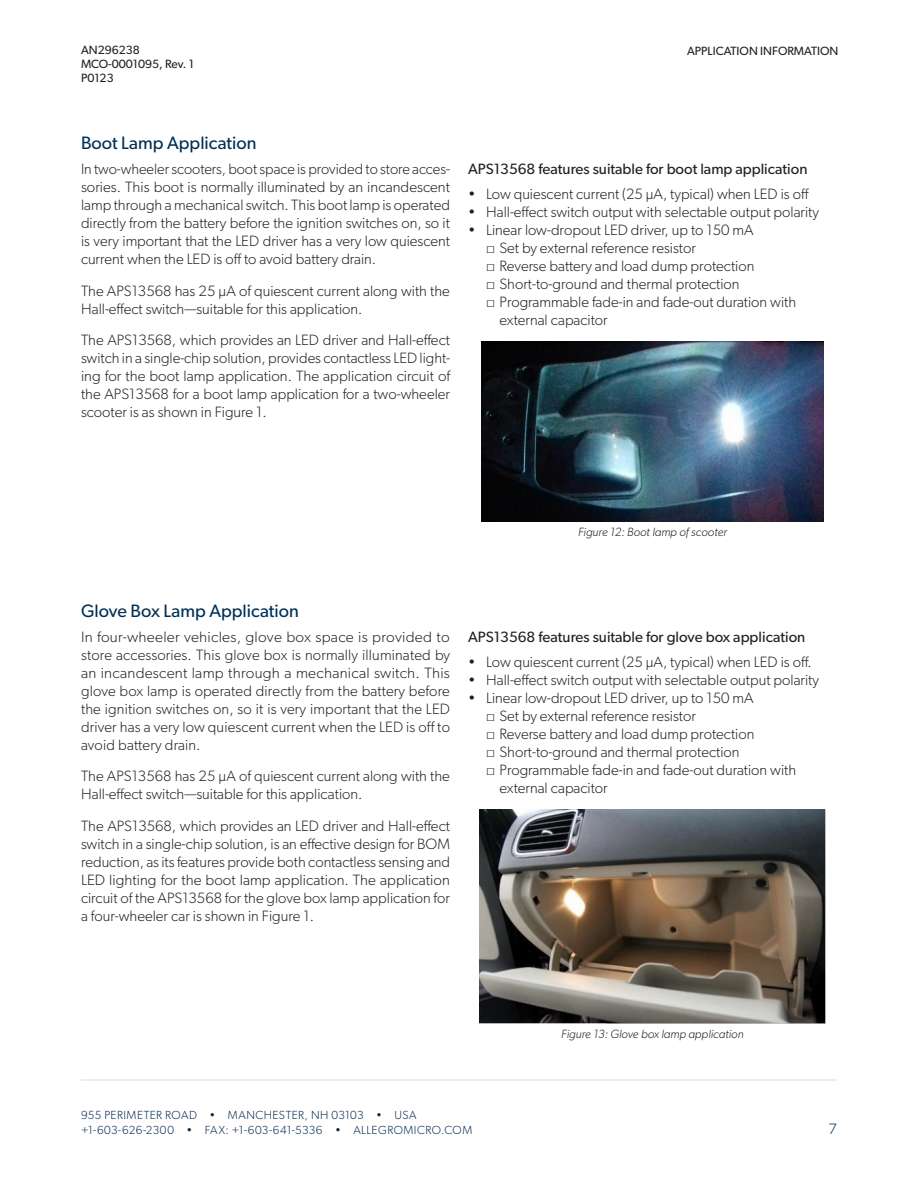
<style>
.page{position:relative;width:918px;height:1188px;background:#fff}
.page>*{position:absolute;margin:0;border:0;box-sizing:border-box;transform-origin:0 0}
.Sub_Heading_2{font:18px "Gibson";color:#003056}
.Body_Copy{font:300 15px/18px "Gibson";color:#231f20}
.Body_Copy-2{font:300 15px/18px "Gibson";color:#231f20;text-align:justify;scale:1.04 1}
.Body_Copy-3{font:15px "Gibson";color:#231f20}
.t1{font:300 15px "Gibson";color:#00294e}
.t2{font:italic 300 12px "Gibson";color:#231f20}
.t3{font:12px/14.4px "Gibson";color:#231f20}
.t4{font:300 11.7px/15.6px "Gibson";letter-spacing:.04em;color:#00294e}
.s1{font-family:"Times New Roman";font-weight:400}
</style>
<div class="page">
<hr style="left:81px;top:1080px;width:756px;height:1px;background:#dcdddf">
<img style="left:482px;top:341px;width:341px;height:181px">
<img style="left:480px;top:809px;width:345px;height:214px">
<p class="t3" style="left:81px;top:42px;width:60px">AN296238</p>
<p class="t3" style="left:687px;top:43px;width:153px">APPLICATION INFORMATION</p>
<p class="t3" style="left:81px;top:57px;width:114px">MCO-0001095, Rev. 1<br>P0123</p>
<p class="Sub_Heading_2" style="left:81px;top:132px;width:177px">Boot Lamp Application</p>
<p class="Body_Copy" style="left:81px;top:160px;width:371px;text-align:justify">In two-wheeler scooters, boot space is provided to store acces&shy;sories. This boot is normally illuminated by an incandescent lamp through a mechanical switch. This boot lamp is operated directly from the battery before the ignition switches on, so it is very important that the LED driver has a very low quiescent current when the LED is off to avoid battery drain.</p>
<p class="Body_Copy" style="left:81px;top:281px;width:370px">The APS13568 has 25 μA of quiescent current along with the<br>Hall-effect switch—suitable for this application.</p>
<p class="Body_Copy" style="left:81px;top:331px;width:371px;text-align:justify">The APS13568, which provides an LED driver and Hall-effect switch in a single-chip solution, provides contactless LED light&shy;ing for the boot lamp application. The application circuit of the APS13568 for a boot lamp application for a two-wheeler scooter is as shown in Figure 1.</p>
<p class="Body_Copy-3" style="left:468px;top:160px;width:341px">APS13568 features suitable for boot lamp application</p>
<p class="Body_Copy" style="left:468px;top:185px;width:342px">• Low quiescent current (25 μA, typical) when LED is off</p>
<p class="Body_Copy" style="left:468px;top:203px;width:352px">• Hall-effect switch output with selectable output polarity</p>
<p class="Body_Copy" style="left:468px;top:221px;width:287px">• Linear low-dropout LED driver, up to 150 mA</p>
<p class="Body_Copy" style="left:486px;top:239px;width:211px"><span class="s1">□</span> Set by external reference resistor</p>
<p class="Body_Copy" style="left:486px;top:257px;width:270px"><span class="s1">□</span> Reverse battery and load dump protection</p>
<p class="Body_Copy" style="left:486px;top:275px;width:255px"><span class="s1">□</span> Short-to-ground and thermal protection</p>
<p class="Body_Copy" style="left:500px;top:293px;width:298px;text-indent:-14px"><span class="s1">□</span> Programmable fade-in and fade-out duration with external capacitor</p>
<p class="t2" style="left:578px;top:525px;width:150px">Figure 12: Boot lamp of scooter</p>
<p class="Sub_Heading_2" style="left:81px;top:600px;width:219px">Glove Box Lamp Application</p>
<p class="Body_Copy-2" style="left:81px;top:628px;width:356px">In four-wheeler vehicles, glove box space is provided to store accessories. This glove box is normally illuminated by an incandescent lamp through a mechanical switch. This glove box lamp is operated directly from the battery before the ignition switches on, so it is very important that the LED driver has a very low quiescent current when the LED is off to avoid battery drain.</p>
<p class="Body_Copy" style="left:81px;top:767px;width:370px">The APS13568 has 25 μA of quiescent current along with the<br>Hall-effect switch—suitable for this application.</p>
<p class="Body_Copy" style="left:81px;top:817px;width:371px;text-align:justify">The APS13568, which provides an LED driver and Hall-effect switch in a single-chip solution, is an effective design for BOM reduction, as its features provide both contactless sensing and LED lighting for the boot lamp application. The application circuit of the APS13568 for the glove box lamp application for a four-wheeler car is shown in Figure 1.</p>
<p class="Body_Copy-3" style="left:468px;top:628px;width:339px">APS13568 features suitable for glove box application</p>
<p class="Body_Copy" style="left:468px;top:652px;width:345px">• Low quiescent current (25 μA, typical) when LED is off.</p>
<p class="Body_Copy" style="left:468px;top:670px;width:352px">• Hall-effect switch output with selectable output polarity</p>
<p class="Body_Copy" style="left:468px;top:688px;width:287px">• Linear low-dropout LED driver, up to 150 mA</p>
<p class="Body_Copy" style="left:486px;top:706px;width:211px"><span class="s1">□</span> Set by external reference resistor</p>
<p class="Body_Copy" style="left:486px;top:724px;width:270px"><span class="s1">□</span> Reverse battery and load dump protection</p>
<p class="Body_Copy" style="left:486px;top:742px;width:255px"><span class="s1">□</span> Short-to-ground and thermal protection</p>
<p class="Body_Copy" style="left:500px;top:760px;width:298px;text-indent:-14px"><span class="s1">□</span> Programmable fade-in and fade-out duration with external capacitor</p>
<p class="t4" style="left:81px;top:1107px;width:393px">955 PERIMETER ROAD • MANCHESTER, NH 03103 • USA +1-603-626-2300 • FAX: +1-603-641-5336 • ALLEGROMICRO.COM</p>
<p class="t2" style="left:561px;top:1026px;width:184px">Figure 13: Glove box lamp application</p>
<p class="t1" style="left:829px;top:1120px;width:10px">7</p>
</div>
